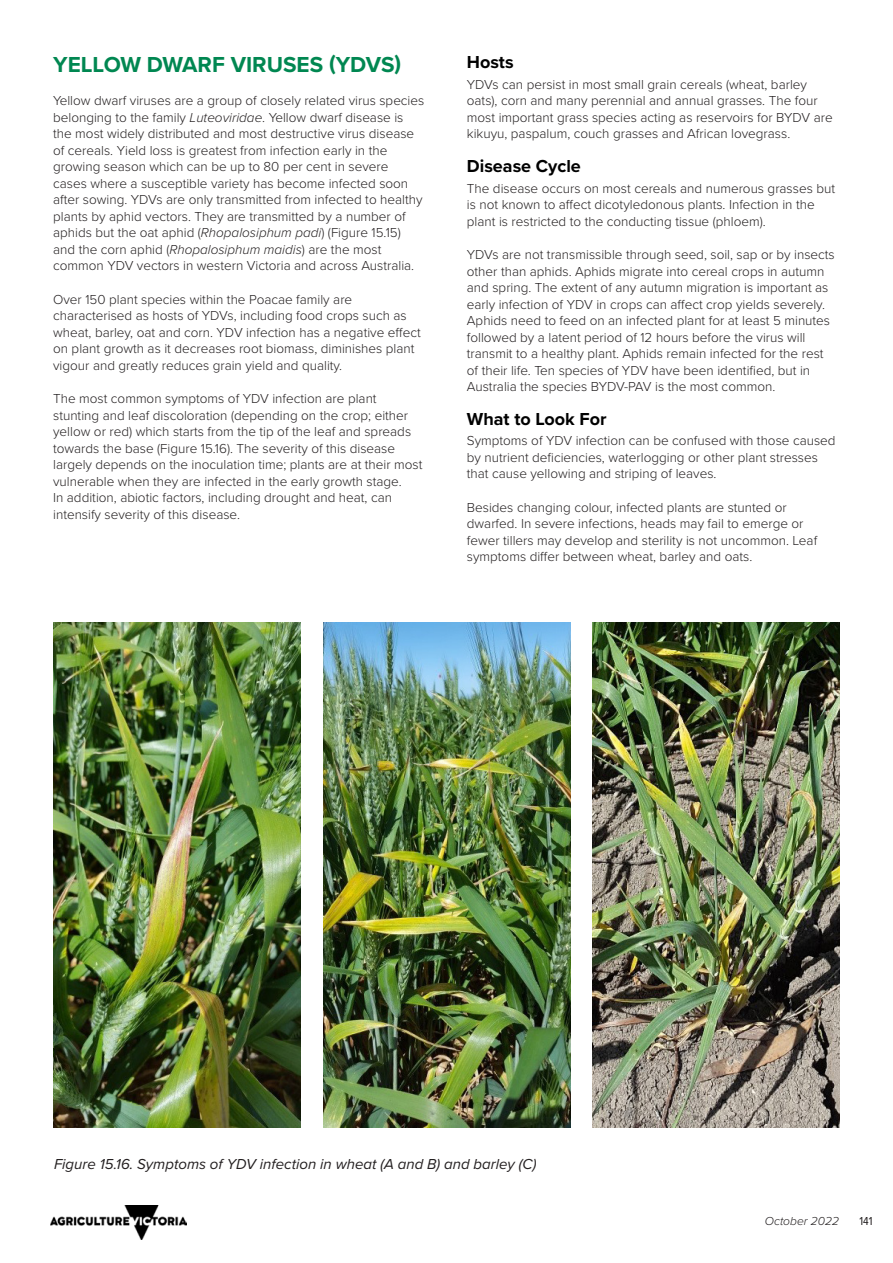
<style>
.page{position:relative;width:893px;height:1263px;background:#fff}
.page>*{position:absolute;margin:0;border:0;box-sizing:border-box;transform-origin:0 0}
.Subtitle{font:700 22.5px "Proxima Nova";color:#008751}
.Subtitle_2{font:700 18px "Proxima Nova";color:#000}
.Table_figure{font:italic 15px "Proxima Nova";color:#231f20}
.Para{font:300 13.5px/16.5px "Proxima Nova";color:#231f20}
.t1{font:italic 300 12px "Proxima Nova";color:#231f20}
.t2{font:12px "Proxima Nova Cond";color:#231f20}
.s1{font-style:italic}
</style>
<div class="page">
<img style="left:50px;top:1205px;width:136px;height:34px">
<img style="left:53px;top:623px;width:248px;height:505px">
<img style="left:323px;top:623px;width:247px;height:505px">
<img style="left:592px;top:623px;width:247px;height:505px">
<p class="Subtitle" style="left:53px;top:47px;width:350px">YELLOW DWARF VIRUSES (YDVS)</p>
<p class="Para" style="left:53px;top:92px;width:373px">Yellow dwarf viruses are a group of closely related virus species belonging to the family <span class="s1">Luteoviridae</span>. Yellow dwarf disease is the most widely distributed and most destructive virus disease of cereals. Yield loss is greatest from infection early in the growing season which can be up to 80 per cent in severe cases where a susceptible variety has become infected soon after sowing. YDVs are only transmitted from infected to healthy plants by aphid vectors. They are transmitted by a number of aphids but the oat aphid (<span class="s1">Rhopalosiphum padi</span>) (Figure 15.15) and the corn aphid (<span class="s1">Rhopalosiphum maidis</span>) are the most common YDV vectors in western Victoria and across Australia.</p>
<p class="Para" style="left:53px;top:290px;width:369px">Over 150 plant species within the Poacae family are characterised as hosts of YDVs, including food crops such as wheat, barley, oat and corn. YDV infection has a negative effect on plant growth as it decreases root biomass, diminishes plant vigour and greatly reduces grain yield and quality.</p>
<p class="Para" style="left:53px;top:390px;width:371px">The most common symptoms of YDV infection are plant stunting and leaf discoloration (depending on the crop; either yellow or red) which starts from the tip of the leaf and spreads towards the base (Figure 15.16). The severity of this disease largely depends on the inoculation time; plants are at their most vulnerable when they are infected in the early growth stage.<br>In addition, abiotic factors, including drought and heat, can intensify severity of this disease.</p>
<p class="Subtitle_2" style="left:467px;top:49px;width:48px">Hosts</p>
<p class="Para" style="left:467px;top:75px;width:367px">YDVs can persist in most small grain cereals (wheat, barley oats), corn and many perennial and annual grasses. The four most important grass species acting as reservoirs for BYDV are kikuyu, paspalum, couch grasses and African lovegrass.</p>
<p class="Subtitle_2" style="left:467px;top:152px;width:116px">Disease Cycle</p>
<p class="Para" style="left:467px;top:179px;width:370px">The disease occurs on most cereals and numerous grasses but is not known to affect dicotyledonous plants. Infection in the plant is restricted to the conducting tissue (phloem).</p>
<p class="Para" style="left:467px;top:246px;width:369px">YDVs are not transmissible through seed, soil, sap or by insects other than aphids. Aphids migrate into cereal crops in autumn and spring. The extent of any autumn migration is important as early infection of YDV in crops can affect crop yields severely.<br>Aphids need to feed on an infected plant for at least 5 minutes followed by a latent period of 12 hours before the virus will transmit to a healthy plant. Aphids remain infected for the rest of their life. Ten species of YDV have been identified, but in Australia the species BYDV-PAV is the most common.</p>
<p class="Subtitle_2" style="left:467px;top:405px;width:141px">What to Look For</p>
<p class="Para" style="left:467px;top:432px;width:370px">Symptoms of YDV infection can be confused with those caused by nutrient deficiencies, waterlogging or other plant stresses that cause yellowing and striping of leaves.</p>
<p class="Para" style="left:467px;top:498px;width:352px">Besides changing colour, infected plants are stunted or dwarfed. In severe infections, heads may fail to emerge or fewer tillers may develop and sterility is not uncommon. Leaf symptoms differ between wheat, barley and oats.</p>
<p class="Table_figure" style="left:54px;top:1153px;width:484px">Figure 15.16. Symptoms of YDV infection in wheat (A and B) and barley (C)</p>
<p class="t1" style="left:765px;top:1212px;width:76px">October 2022</p>
<p class="t2" style="left:859px;top:1212px;width:15px">141</p>
</div>
